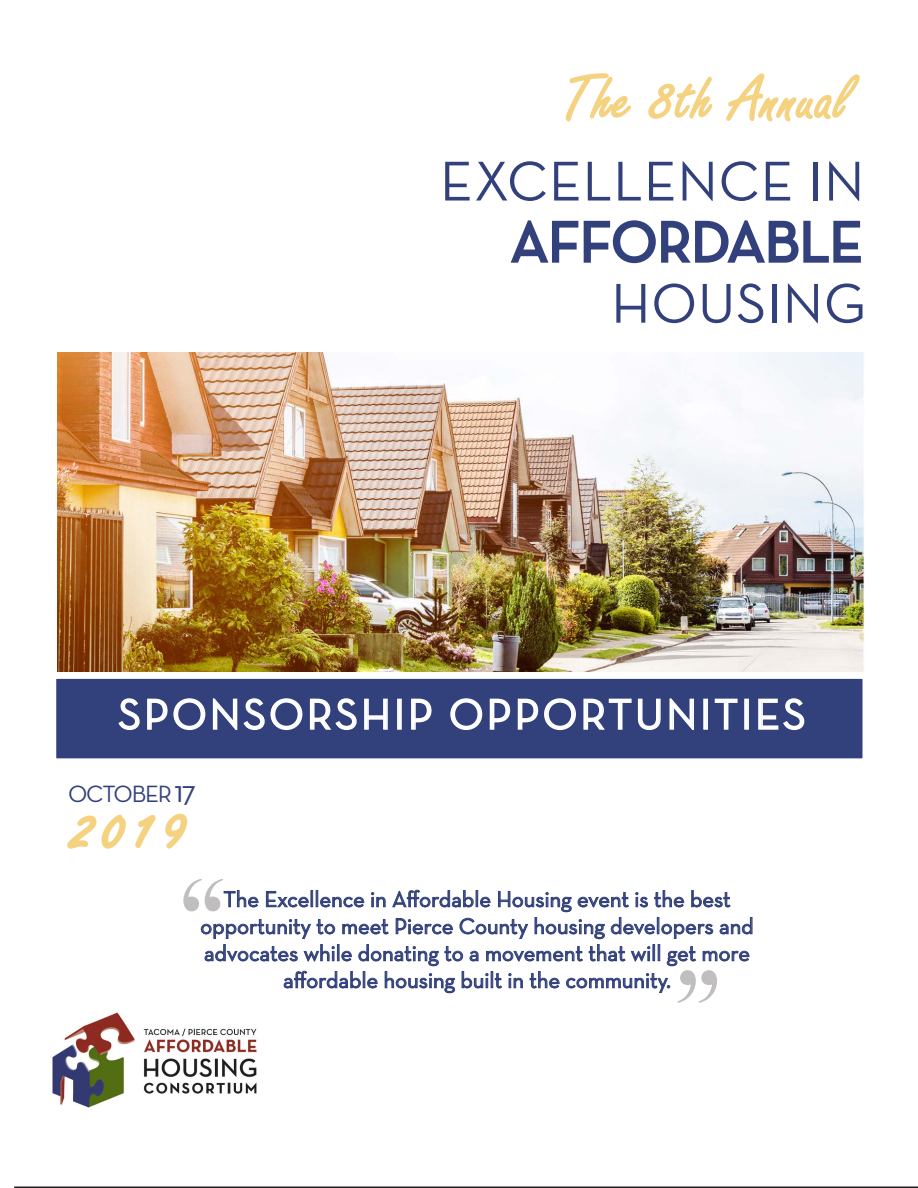
<style>
.page{position:relative;width:918px;height:1188px;background:#fff}
.page>*{position:absolute;margin:0;border:0;box-sizing:border-box;transform-origin:0 0}
.t1{font:127.5px "Bask Old Face";color:#231f20}
.t2{font:67.5px "Freestyle Script";letter-spacing:.01em;color:#f5d280}
.t3{font:57px "Neutra Text";letter-spacing:.01em;color:#32417b}
.t4{font:43.5px "Neutra Text";letter-spacing:.06em;color:#fff}
.t5{font:24px "Neutra Text";letter-spacing:-.05em;color:#32417b}
.t6{font:22.5px "Neutra Text";color:#32417b}
.s1{font-size:31.5px}
</style>
<div class="page">
<div style="left:55px;top:677px;width:809px;height:83px;background:#32417b;border:2px solid #fff"></div>
<hr style="left:14px;top:1186px;width:904px;height:2px;background:#231f20">
<svg style="left:510px;top:220px;width:351px;height:44px"></svg>
<svg style="left:565px;top:73px;width:66px;height:49px"></svg>
<svg style="left:648px;top:76px;width:65px;height:43px"></svg>
<svg style="left:726px;top:73px;width:134px;height:49px"></svg>
<svg style="left:118px;top:698px;width:22px;height:33px"></svg>
<svg style="left:147px;top:698px;width:59px;height:33px"></svg>
<svg style="left:212px;top:698px;width:91px;height:33px"></svg>
<svg style="left:309px;top:698px;width:48px;height:33px"></svg>
<svg style="left:364px;top:698px;width:24px;height:32px"></svg>
<div style="left:397px;top:699px;width:5px;height:31px;border:2px solid #fff"></div>
<svg style="left:411px;top:698px;width:21px;height:32px"></svg>
<svg style="left:450px;top:698px;width:33px;height:33px"></svg>
<svg style="left:489px;top:698px;width:22px;height:32px"></svg>
<svg style="left:517px;top:698px;width:59px;height:33px"></svg>
<svg style="left:583px;top:698px;width:78px;height:33px"></svg>
<svg style="left:669px;top:698px;width:25px;height:32px"></svg>
<div style="left:703px;top:699px;width:5px;height:31px;border:2px solid #fff"></div>
<svg style="left:714px;top:698px;width:24px;height:32px"></svg>
<div style="left:744px;top:699px;width:5px;height:31px;border:2px solid #fff"></div>
<svg style="left:758px;top:698px;width:47px;height:33px"></svg>
<svg style="left:201px;top:889px;width:552px;height:105px"></svg>
<svg style="left:67px;top:814px;width:59px;height:35px"></svg>
<svg style="left:135px;top:813px;width:53px;height:36px"></svg>
<img style="left:57px;top:352px;width:807px;height:319px">
<img style="left:52px;top:1012px;width:205px;height:96px">
<p class="t2" style="left:562px;top:62px;width:289px">The 8th Annual</p>
<p class="t3" style="left:440px;top:147px;width:426px">EXCELLENCE IN</p>
<p class="t3" style="left:511px;top:207px;width:353px">AFFORDABLE</p>
<p class="t3" style="left:611px;top:269px;width:257px">HOUSING</p>
<p class="t4" style="left:118px;top:688px;width:689px">SPONSORSHIP OPPORTUNITIES</p>
<p class="t5" style="left:68px;top:780px;width:129px">OCTOBER<span class="s1">17</span></p>
<h1 class="t1" style="left:178px;top:854px;width:53px">“</h1>
<p class="t6" style="left:223px;top:885px;width:509px">The Excellence in Affordable Housing event is the best</p>
<p class="t6" style="left:200px;top:912px;width:555px">opportunity to meet Pierce County housing developers and</p>
<p class="t6" style="left:204px;top:939px;width:547px">advocates while donating to a movement that will get more</p>
<p class="t6" style="left:283px;top:966px;width:389px">affordable housing built in the community.</p>
<h1 class="t1" style="left:672px;top:945px;width:53px">”</h1>
</div>
